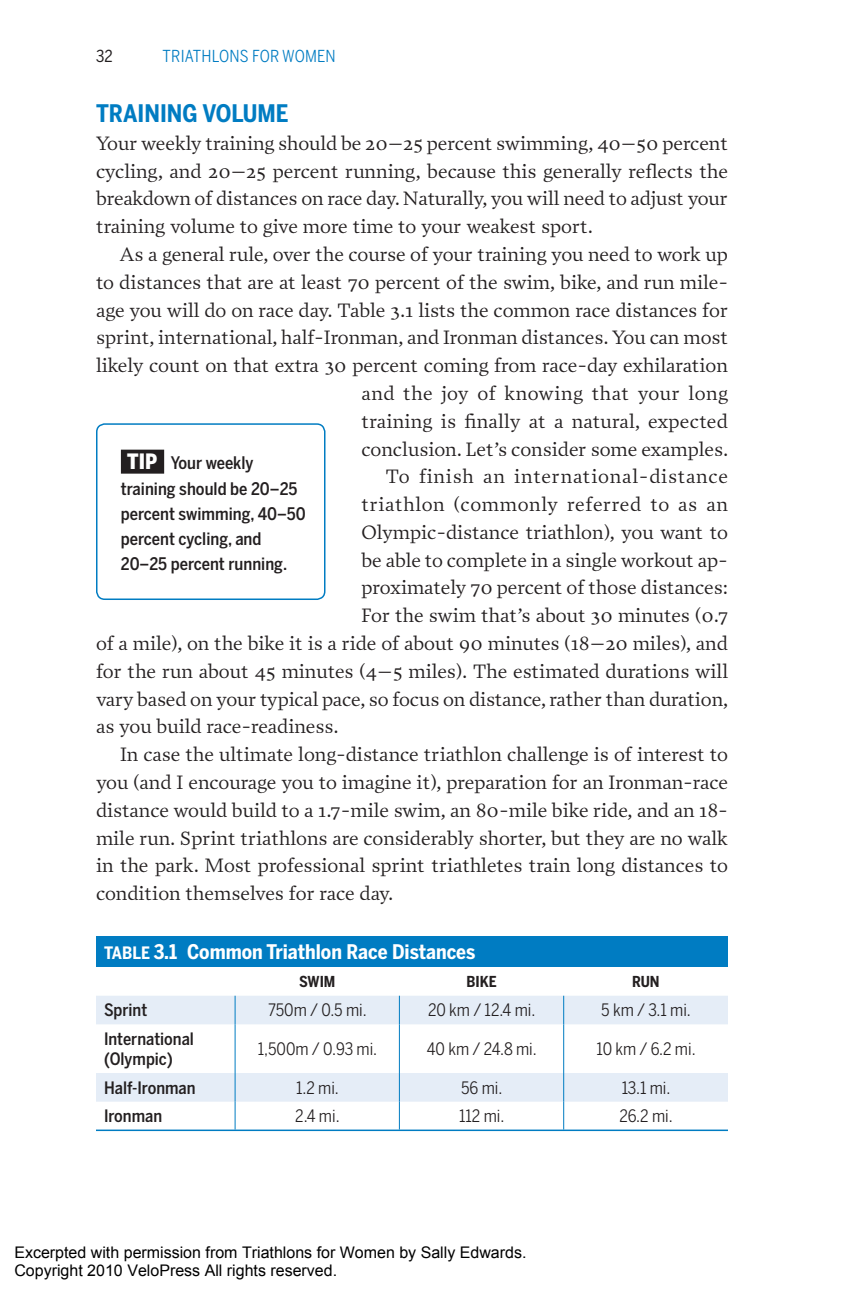
<style>
.page{position:relative;width:864px;height:1296px;background:#fff}
.page>*{position:absolute;margin:0;border:0;box-sizing:border-box;transform-origin:0 0}
.t1{font:700 24px "Benton Sans Cond";color:#007cc2}
.t2{font:700 20px "Benton Sans Cond";color:#fff}
.t3{font:19.6px/27.8px "Prensa";letter-spacing:-.005em;color:#231f20;text-align:justify}
.t4{font:19.6px "Prensa";letter-spacing:.035em;color:#231f20}
.t5{font:19.6px "Prensa";letter-spacing:.03em;color:#231f20}
.t6{font:19.6px "Prensa";letter-spacing:.025em;color:#231f20}
.t7{font:500 17.2px/25.2px "Benton Sans Cond";color:#231f20}
.t8{font:17px "Benton Sans Cond";color:#231f20}
.t9{font:500 17px/20px "Benton Sans Cond";color:#231f20}
.t10{font:16.4px "Benton Sans Cond";letter-spacing:.01em;color:#007cc2}
.t11{font:16.4px "Benton Sans Cond";color:#231f20}
.t12{font:16px/18.2px "Arial";color:#000}
.t13{font:700 15px "Benton Sans Cond";color:#231f20}
.s1{font-size:17px}
.s2{font-weight:900;font-size:21px;color:#fff}
</style>
<div class="page">
<div style="left:96px;top:936px;width:632px;height:31px;background:#007cc2"></div>
<svg style="left:96px;top:996px;width:632px;height:106px;fill:#e5edf7"></svg>
<svg style="left:235px;top:996px;width:1px;height:28px"></svg>
<svg style="left:399px;top:996px;width:1px;height:28px"></svg>
<svg style="left:563px;top:996px;width:1px;height:28px"></svg>
<hr style="left:235px;top:1024px;width:1px;height:49px;background:#007cc2">
<hr style="left:399px;top:1024px;width:1px;height:49px;background:#007cc2">
<hr style="left:563px;top:1024px;width:1px;height:49px;background:#007cc2">
<svg style="left:235px;top:1073px;width:1px;height:57px"></svg>
<svg style="left:399px;top:1073px;width:1px;height:57px"></svg>
<svg style="left:563px;top:1073px;width:1px;height:57px"></svg>
<hr style="left:96px;top:1130px;width:632px;height:1px;background:#007cc2">
<div style="left:96px;top:423px;width:230px;height:177px;border:2px solid #007cc2;border-radius:8px"></div>
<div style="left:121px;top:450px;width:43px;height:24px;background:#231f20"></div>
<p class="t11" style="left:96px;top:50px;width:18px">32</p>
<p class="t10" style="left:163px;top:50px;width:175px">TRIATHLONS FOR WOMEN</p>
<p class="t1" style="left:96px;top:104px;width:194px">TRAINING VOLUME</p>
<p class="t3" style="left:96px;top:131px;width:634px">Your weekly training should be 20–25 percent swimming, 40–50 percent cycling, and 20–25 percent running, because this generally reflects the breakdown of distances on race day. Naturally, you will need to adjust your training volume to give more time to your weakest sport.</p>
<p class="t3" style="left:120px;top:242px;width:610px">As a general rule, over the course of your training you need to work up</p>
<p class="t3" style="left:96px;top:270px;width:634px">to distances that are at least 70 percent of the swim, bike, and run mile-</p>
<p class="t3" style="left:96px;top:297px;width:634px">age you will do on race day. Table 3.1 lists the common race distances for</p>
<p class="t3" style="left:96px;top:325px;width:634px">sprint, international, half-Ironman, and Ironman distances. You can most</p>
<p class="t3" style="left:96px;top:353px;width:634px">likely count on that extra 30 percent coming from race-day exhilaration</p>
<p class="t6" style="left:362px;top:385px;width:368px">and the joy of knowing that your long</p>
<p class="t3" style="left:362px;top:409px;width:368px">training is finally at a natural, expected</p>
<p class="t3" style="left:362px;top:436px;width:368px">conclusion. Let’s consider some examples.</p>
<p class="t4" style="left:386px;top:469px;width:344px">To finish an international-distance</p>
<p class="t5" style="left:362px;top:497px;width:368px">triathlon (commonly referred to as an</p>
<p class="t3" style="left:362px;top:520px;width:368px">Olympic-distance triathlon), you want to</p>
<p class="t3" style="left:362px;top:548px;width:368px">be able to complete in a single workout ap-</p>
<p class="t3" style="left:362px;top:575px;width:368px">proximately 70 percent of those distances:</p>
<p class="t3" style="left:362px;top:603px;width:368px">For the swim that’s about 30 minutes (0.7</p>
<p class="t3" style="left:96px;top:631px;width:634px">of a mile), on the bike it is a ride of about 90 minutes (18–20 miles), and</p>
<p class="t3" style="left:96px;top:659px;width:634px">for the run about 45 minutes (4–5 miles). The estimated durations will</p>
<p class="t3" style="left:96px;top:687px;width:634px">vary based on your typical pace, so focus on distance, rather than duration,</p>
<p class="t3" style="left:96px;top:714px;width:244px">as you build race-readiness.</p>
<p class="t3" style="left:120px;top:742px;width:610px">In case the ultimate long-distance triathlon challenge is of interest to</p>
<p class="t3" style="left:96px;top:770px;width:634px">you (and I encourage you to imagine it), preparation for an Ironman-race</p>
<p class="t3" style="left:96px;top:798px;width:634px">distance would build to a 1.7-mile swim, an 80-mile bike ride, and an 18-</p>
<p class="t3" style="left:96px;top:826px;width:634px">mile run. Sprint triathlons are considerably shorter, but they are no walk</p>
<p class="t3" style="left:96px;top:853px;width:633px">in the park. Most professional sprint triathletes train long distances to</p>
<p class="t3" style="left:96px;top:881px;width:299px">condition themselves for race day.</p>
<p class="t2" style="left:104px;top:944px;width:373px"><span class="s1">TABLE</span> 3.1 Common Triathlon Race Distances</p>
<p class="t13" style="left:299px;top:976px;width:38px">SWIM</p>
<p class="t13" style="left:466px;top:976px;width:32px">BIKE</p>
<p class="t13" style="left:632px;top:976px;width:29px">RUN</p>
<p class="t9" style="left:104px;top:1002px;width:45px">Sprint</p>
<p class="t8" style="left:268px;top:1004px;width:100px">750m / 0.5 mi.</p>
<p class="t8" style="left:428px;top:1004px;width:109px">20 km / 12.4 mi.</p>
<p class="t8" style="left:601px;top:1004px;width:91px">5 km / 3.1 mi.</p>
<p class="t9" style="left:104px;top:1030px;width:92px">International (Olympic)</p>
<p class="t8" style="left:258px;top:1042px;width:121px">1,500m / 0.93 mi.</p>
<p class="t8" style="left:427px;top:1042px;width:112px">40 km / 24.8 mi.</p>
<p class="t8" style="left:597px;top:1042px;width:101px">10 km / 6.2 mi.</p>
<p class="t9" style="left:104px;top:1079px;width:93px">Half-Ironman</p>
<p class="t8" style="left:296px;top:1081px;width:44px">1.2 mi.</p>
<p class="t8" style="left:461px;top:1081px;width:43px">56 mi.</p>
<p class="t8" style="left:622px;top:1081px;width:50px">13.1 mi.</p>
<p class="t9" style="left:104px;top:1108px;width:60px">Ironman</p>
<p class="t8" style="left:295px;top:1110px;width:46px">2.4 mi.</p>
<p class="t8" style="left:459px;top:1110px;width:47px">112 mi.</p>
<p class="t8" style="left:619px;top:1110px;width:55px">26.2 mi.</p>
<p class="t7" style="left:121px;top:452px;width:186px;text-indent:6px"><span class="s2">TIP</span> Your weekly training should be 20–25 percent swimming, 40–50 percent cycling, and<br>20–25 percent running.</p>
<p class="t12" style="left:14px;top:1244px;width:514px">Excerpted with permission from Triathlons for Women by Sally Edwards.<br>Copyright 2010 VeloPress All rights reserved.</p>
</div>
